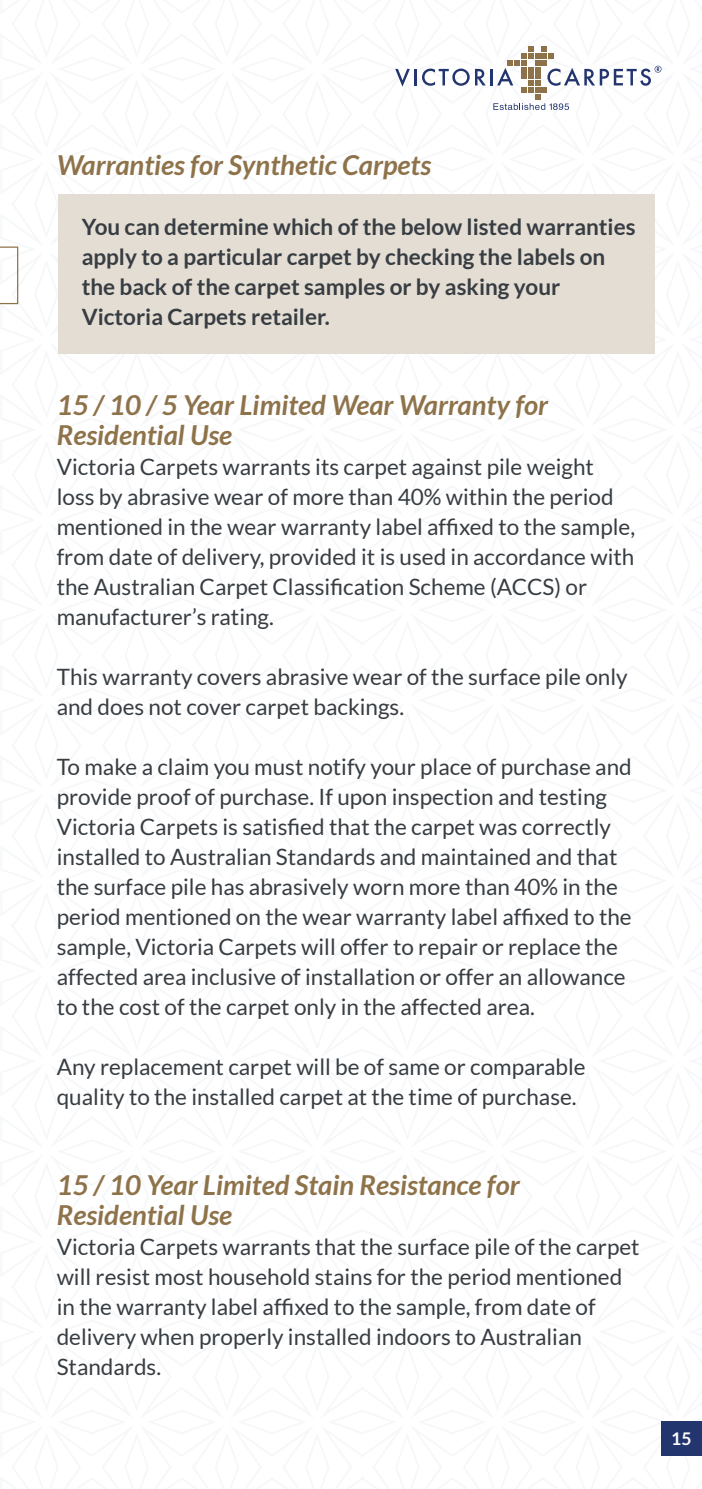
<style>
.page{position:relative;width:702px;height:1489px;background:#fff}
.page>*{position:absolute;margin:0;border:0;box-sizing:border-box;transform-origin:0 0}
.t1{font:italic 700 27.5px/30px "Lato";color:#8e734a}
.t2{font:22.5px/30px "Lato";color:#373d42}
.t3{font:700 22.5px/30px "Lato";color:#373d42}
.t4{font:700 17.5px "Lato";color:#fff}
</style>
<div class="page">
<div style="left:661px;top:1421px;width:41px;height:34px;background:#23356f"></div>
<svg style="left:395px;top:69px;width:21px;height:18px"></svg>
<svg style="left:422px;top:69px;width:47px;height:17px"></svg>
<svg style="left:475px;top:69px;width:10px;height:16px"></svg>
<hr style="left:490px;top:69px;width:3px;height:16px;background:#23356f">
<svg style="left:493px;top:47px;width:168px;height:63px"></svg>
<svg style="left:0;top:246px;width:18px;height:58px"></svg>
<div style="left:58px;top:194px;width:596px;height:159px;background:#e4ddd3"></div>
<p class="t1" style="left:57px;top:150px;width:376px">Warranties for Synthetic Carpets</p>
<p class="t3" style="left:82px;top:211px;width:555px">You can determine which of the below listed warranties apply to a particular carpet by checking the labels on the back of the carpet samples or by asking your Victoria Carpets retailer.</p>
<p class="t1" style="left:57px;top:390px;width:493px">15 / 10 / 5 Year Limited Wear Warranty for<br>Residential Use</p>
<p class="t2" style="left:57px;top:451px;width:580px">Victoria Carpets warrants its carpet against pile weight loss by abrasive wear of more than 40% within the period mentioned in the wear warranty label affixed to the sample, from date of delivery, provided it is used in accordance with the Australian Carpet Classification Scheme (ACCS) or manufacturer’s rating.</p>
<p class="t2" style="left:57px;top:661px;width:572px">This warranty covers abrasive wear of the surface pile only and does not cover carpet backings.</p>
<p class="t2" style="left:57px;top:751px;width:576px">To make a claim you must notify your place of purchase and provide proof of purchase. If upon inspection and testing Victoria Carpets is satisfied that the carpet was correctly installed to Australian Standards and maintained and that the surface pile has abrasively worn more than 40% in the period mentioned on the wear warranty label affixed to the sample, Victoria Carpets will offer to repair or replace the affected area inclusive of installation or offer an allowance to the cost of the carpet only in the affected area.</p>
<p class="t2" style="left:57px;top:1051px;width:530px">Any replacement carpet will be of same or comparable quality to the installed carpet at the time of purchase.</p>
<p class="t1" style="left:57px;top:1170px;width:464px">15 / 10 Year Limited Stain Resistance for<br>Residential Use</p>
<p class="t2" style="left:57px;top:1231px;width:584px">Victoria Carpets warrants that the surface pile of the carpet will resist most household stains for the period mentioned in the warranty label affixed to the sample, from date of delivery when properly installed indoors to Australian Standards.</p>
<p class="t4" style="left:671px;top:1428px;width:22px">15</p>
</div>
